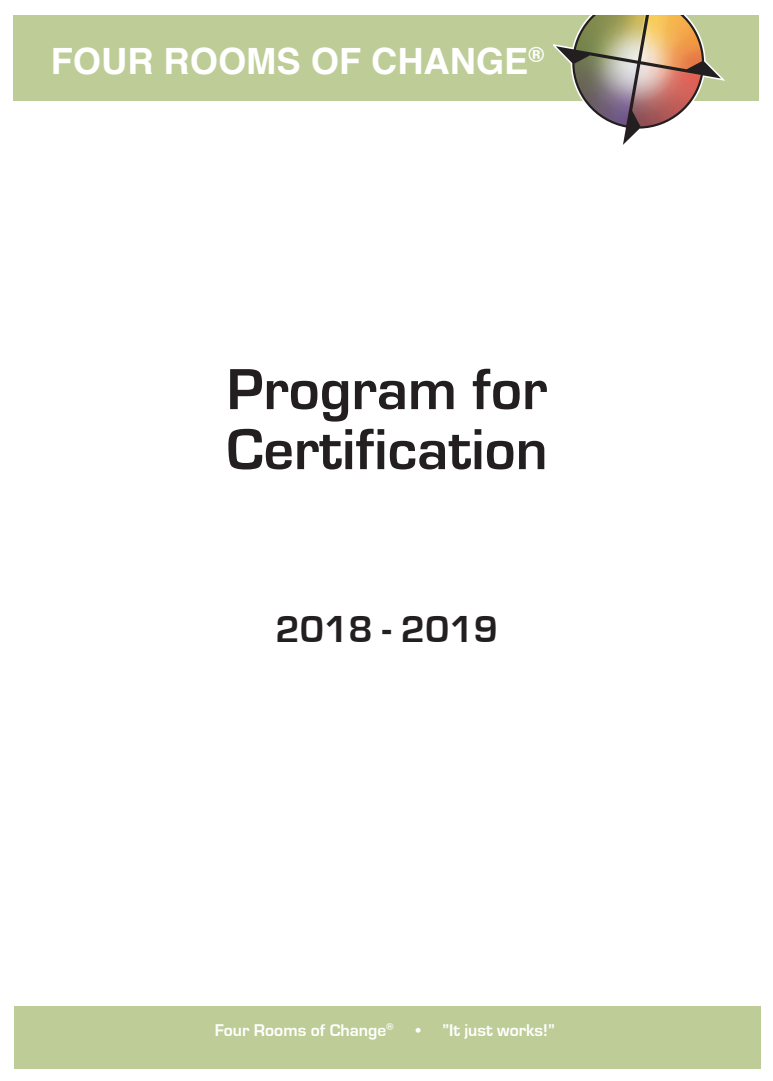
<style>
.page{position:relative;width:773px;height:1081px;background:#fff}
.page>*{position:absolute;margin:0;border:0;box-sizing:border-box;transform-origin:0 0}
.t1{font:700 60px "Eurostile";color:#231f20}
.t2{font:700 38.75px "Eurostile";color:#231f20}
.t3{font:700 36.25px "Helvetica";color:#fff}
.t4{font:700 17.5px "Eurostile";color:#fff}
</style>
<div class="page">
<div style="left:14px;top:14px;width:744px;height:87px;background:#becd97"></div>
<svg style="left:551px;top:14px;width:174px;height:131px"></svg>
<img style="left:574px;top:14px;width:127px;height:112px">
<div style="left:14px;top:1007px;width:746px;height:62px;background:#becd97"></div>
<p class="t3" style="left:51px;top:32px;width:494px">FOUR ROOMS OF CHANGE<sup>®</sup></p>
<p class="t1" style="left:226px;top:357px;width:322px">Program for</p>
<p class="t1" style="left:226px;top:417px;width:322px">Certification</p>
<p class="t2" style="left:275px;top:608px;width:224px">2018 - 2019</p>
<p class="t4" style="left:215px;top:1020px;width:207px">Four Rooms of Change<sup>®</sup> •</p>
<p class="t4" style="left:442px;top:1020px;width:114px">”It just works!”</p>
</div>
